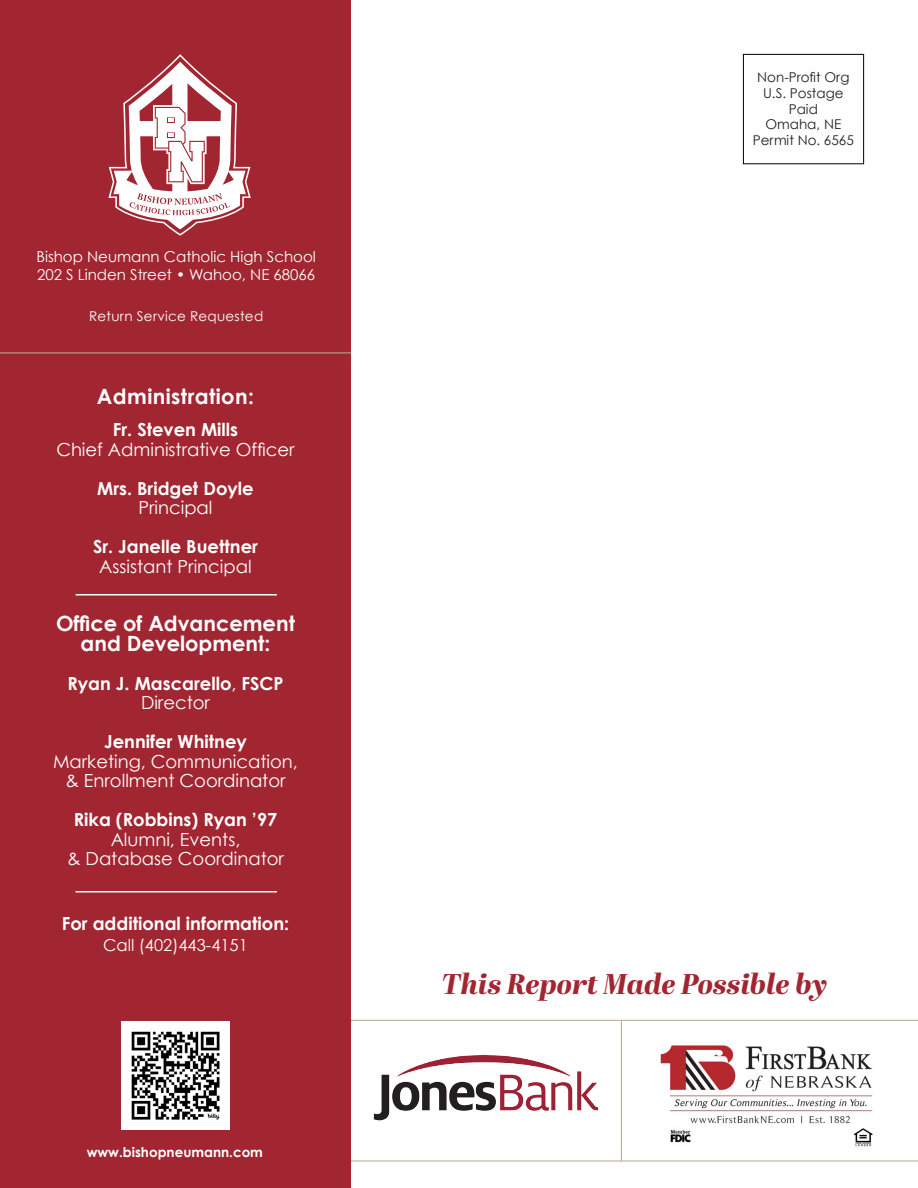
<style>
.page{position:relative;width:918px;height:1188px;background:#fff}
.page>*{position:absolute;margin:0;border:0;box-sizing:border-box;transform-origin:0 0}
.t1{font:italic 800 28.5px "Abril Display";color:#a12631}
.Paragraph_Style_1{font:700 21px "Century Gothic";color:#fff}
.Paragraph_Style_1-2{font:700 21px "Century Gothic";letter-spacing:.02em;color:#fff}
.t2{font:18px "Century Gothic";color:#fff}
.t3{font:700 18px "Century Gothic";color:#fff}
.t4{font:16.5px "Century Gothic";color:#fff}
.t5{font:15px "Century Gothic";color:#fff}
.t6{font:13.5px "Century Gothic";color:#231f20}
.Paragraph_Style_1-3{font:13.5px "Century Gothic";letter-spacing:.02em;color:#fff}
.t7{font:700 13.5px "Century Gothic";color:#fff}
.s1{font-weight:400}
</style>
<div class="page">
<div style="left:0;top:0;width:351px;height:1188px;background:#a12631"></div>
<svg style="left:108px;top:54px;width:143px;height:182px"></svg>
<div style="left:743px;top:54px;width:121px;height:110px;border:1px solid #000"></div>
<hr style="left:76px;top:594px;width:201px;height:2px;background:#fff">
<hr style="left:76px;top:891px;width:201px;height:1px;background:#fff">
<hr style="left:0;top:352px;width:351px;height:1px;background:#b6a491">
<hr style="left:351px;top:1020px;width:567px;height:1px;background:#b6a491">
<hr style="left:621px;top:1021px;width:1px;height:140px;background:#b6a491">
<img style="left:373px;top:1054px;width:226px;height:67px">
<img style="left:660px;top:1044px;width:213px;height:103px">
<hr style="left:351px;top:1161px;width:567px;height:1px;background:#b6a491">
<img style="left:121px;top:1021px;width:109px;height:109px">
<p class="t5" style="left:36px;top:248px;width:281px">Bishop Neumann Catholic High School</p>
<p class="t5" style="left:37px;top:266px;width:279px">202 S Linden Street • Wahoo, NE 68066</p>
<p class="Paragraph_Style_1-3" style="left:89px;top:308px;width:176px">Return Service Requested</p>
<p class="Paragraph_Style_1-2" style="left:97px;top:383px;width:159px">Administration:</p>
<p class="t3" style="left:113px;top:418px;width:127px">Fr. Steven Mills</p>
<p class="t2" style="left:56px;top:438px;width:240px">Chief Administrative Officer</p>
<p class="t3" style="left:97px;top:477px;width:158px">Mrs. Bridget Doyle</p>
<p class="t2" style="left:138px;top:497px;width:76px">Principal</p>
<p class="t3" style="left:93px;top:535px;width:166px">Sr. Janelle Buettner</p>
<p class="t2" style="left:99px;top:555px;width:154px">Assistant Principal</p>
<p class="Paragraph_Style_1" style="left:56px;top:610px;width:240px">Office of Advancement</p>
<p class="Paragraph_Style_1" style="left:81px;top:630px;width:191px">and Development:</p>
<p class="t3" style="left:67px;top:672px;width:218px">Ryan J. Mascarello<span class="s1">,</span> FSCP</p>
<p class="t2" style="left:141px;top:692px;width:70px">Director</p>
<p class="t3" style="left:104px;top:730px;width:144px">Jennifer Whitney</p>
<p class="t2" style="left:53px;top:750px;width:246px">Marketing, Communication,</p>
<p class="t2" style="left:65px;top:770px;width:222px">&amp; Enrollment Coordinator</p>
<p class="t3" style="left:74px;top:808px;width:205px">Rika (Robbins) Ryan ’97</p>
<p class="t2" style="left:111px;top:828px;width:131px">Alumni, Events,</p>
<p class="t2" style="left:67px;top:848px;width:218px">&amp; Database Coordinator</p>
<p class="t3" style="left:62px;top:912px;width:229px">For additional information:</p>
<p class="t4" style="left:103px;top:935px;width:146px">Call (402)443-4151</p>
<p class="t7" style="left:87px;top:1143px;width:178px">www.bishopneumann.com</p>
<p class="t6" style="left:757px;top:69px;width:94px">Non-Profit Org</p>
<p class="t6" style="left:763px;top:85px;width:82px">U.S. Postage</p>
<p class="t6" style="left:789px;top:101px;width:31px">Paid</p>
<p class="t6" style="left:765px;top:116px;width:77px">Omaha, NE</p>
<p class="t6" style="left:753px;top:132px;width:103px">Permit No. 6565</p>
<p class="t1" style="left:442px;top:963px;width:387px">This Report Made Possible by</p>
</div>
